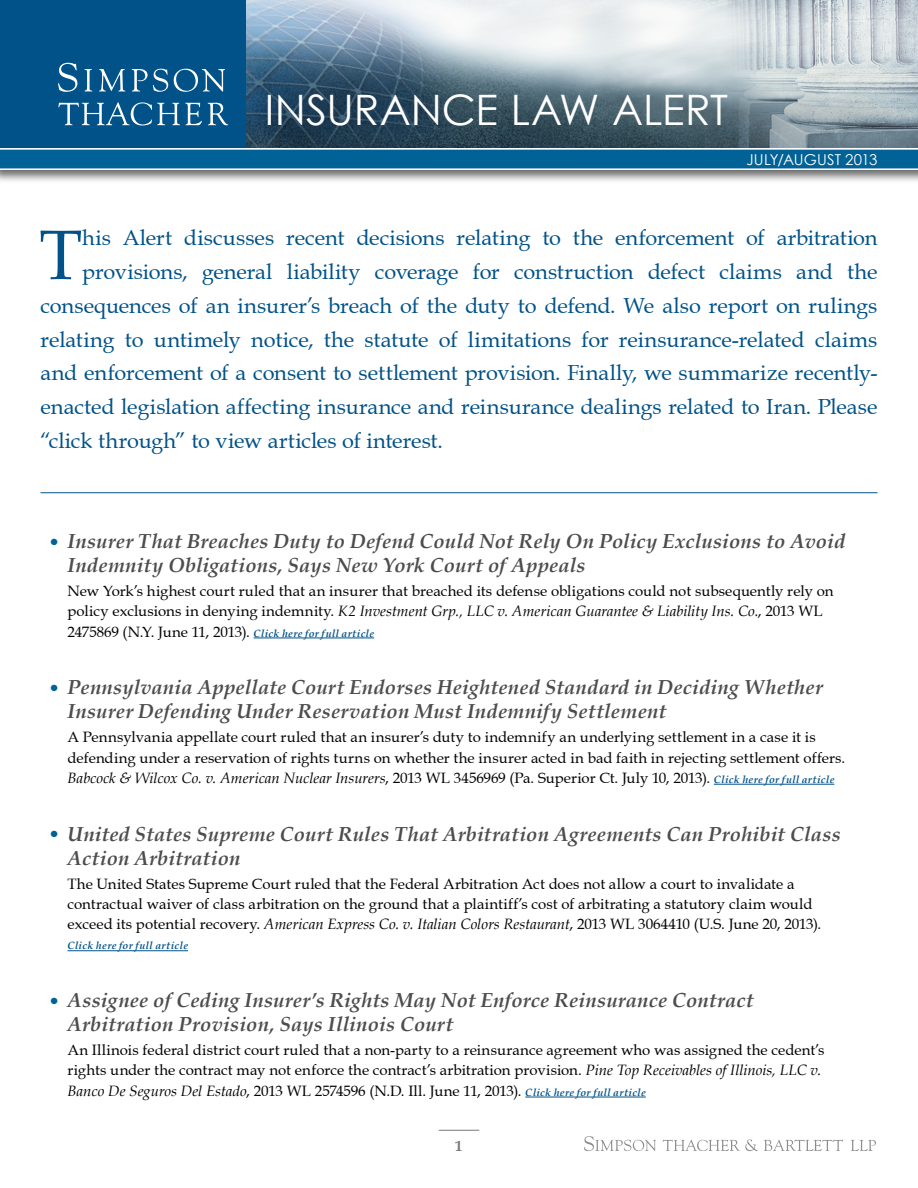
<style>
.page{position:relative;width:918px;height:1188px;background:#fff}
.page>*{position:absolute;margin:0;border:0;box-sizing:border-box;transform-origin:0 0}
.t1{font:70.05px "Book Antiqua";color:#005288}
.t2{font:42px "Century Gothic";color:#fff}
.t3{font:21.75px "Book Antiqua";color:#005288}
.t4{font:italic 700 20.25px/24px "Book Antiqua";letter-spacing:.01em;color:#4d4d4f}
.t5{font:15px/20.2px "Book Antiqua";letter-spacing:.005em;color:#000}
.t6{font:15px "Century Gothic";letter-spacing:.01em;color:#fff}
.t7{font:700 15px "Book Antiqua";color:#77787b}
.t8{font:italic 700 10.5px "Book Antiqua";letter-spacing:.03em;color:#005288}
.s1{font-size:22.5px;color:#006296}
.s2{font-style:italic}
.s3{font-weight:700;font-style:italic;font-size:10.5px;color:#005288}
</style>
<div class="page">
<img style="left:247px;top:0;width:671px;height:145px">
<div style="left:0;top:0;width:246px;height:148px;background:#005288"></div>
<div style="left:0;top:145px;width:918px;height:39px;background:#000;opacity:.6"></div>
<svg style="left:0;top:148px;width:918px;height:22px;background:#2478a4"></svg>
<svg style="left:584px;top:1136px;width:72px;height:15px"></svg>
<svg style="left:663px;top:1139px;width:95px;height:12px"></svg>
<svg style="left:764px;top:1140px;width:79px;height:11px"></svg>
<svg style="left:851px;top:1140px;width:25px;height:11px"></svg>
<svg style="left:58px;top:63px;width:170px;height:63px"></svg>
<hr style="left:40px;top:492px;width:838px;height:1px;background:#005288">
<hr style="left:439px;top:1130px;width:40px;height:1px;background:#77787b">
<hr style="left:254px;top:638px;width:120px;height:1px;background:#005288">
<hr style="left:714px;top:784px;width:120px;height:1px;background:#005288">
<hr style="left:68px;top:950px;width:120px;height:1px;background:#005288">
<hr style="left:525px;top:1097px;width:121px;height:1px;background:#005288">
<h2 class="t2" style="left:265px;top:81px;width:465px">INSURANCE LAW ALERT</h2>
<p class="t6" style="left:746px;top:149px;width:133px">JULY/AUGUST 2013</p>
<h1 class="t1" style="left:39px;top:212px;width:44px">T</h1>
<h3 class="t3" style="left:82px;top:224px;width:797px">his Alert discusses recent decisions relating to the enforcement of arbitration</h3>
<h3 class="t3" style="left:82px;top:258px;width:797px">provisions, general liability coverage for construction defect claims and the</h3>
<h3 class="t3" style="left:41px;top:292px;width:839px">consequences of an insurer’s breach of the duty to defend. We also report on rulings</h3>
<h3 class="t3" style="left:41px;top:326px;width:839px">relating to untimely notice, the statute of limitations for reinsurance-related claims</h3>
<h3 class="t3" style="left:41px;top:359px;width:839px">and enforcement of a consent to settlement provision. Finally, we summarize recently-</h3>
<h3 class="t3" style="left:41px;top:393px;width:839px">enacted legislation affecting insurance and reinsurance dealings related to Iran. Please</h3>
<h3 class="t3" style="left:41px;top:427px;width:404px">“click through” to view articles of interest.</h3>
<h3 class="t4" style="left:68px;top:529px;width:779px;text-indent:-20px"><span class="s1">•</span> Insurer That Breaches Duty to Defend Could Not Rely On Policy Exclusions to Avoid<br>Indemnity Obligations, Says New York Court of Appeals</h3>
<p class="t5" style="left:68px;top:581px;width:768px">New York’s highest court ruled that an insurer that breached its defense obligations could not subsequently rely on policy exclusions in denying indemnity. <span class="s2">K2 Investment Grp., LLC v. American Guarantee &amp; Liability Ins. Co.</span>, 2013 WL<br>2475869 (N.Y. June 11, 2013). <span class="s3">Click here for full article</span></p>
<h3 class="t4" style="left:68px;top:675px;width:757px;text-indent:-20px"><span class="s1">•</span> Pennsylvania Appellate Court Endorses Heightened Standard in Deciding Whether<br>Insurer Defending Under Reservation Must Indemnify Settlement</h3>
<p class="t5" style="left:68px;top:727px;width:779px">A Pennsylvania appellate court ruled that an insurer’s duty to indemnify an underlying settlement in a case it is defending under a reservation of rights turns on whether the insurer acted in bad faith in rejecting settlement offers.<br><span class="s2">Babcock &amp; Wilcox Co. v. American Nuclear Insurers</span>, 2013 WL 3456969 (Pa. Superior Ct. July 10, 2013). <span class="s3">Click here for full article</span></p>
<h3 class="t4" style="left:68px;top:822px;width:775px;text-indent:-20px"><span class="s1">•</span> United States Supreme Court Rules That Arbitration Agreements Can Prohibit Class<br>Action Arbitration</h3>
<p class="t5" style="left:68px;top:873px;width:755px">The United States Supreme Court ruled that the Federal Arbitration Act does not allow a court to invalidate a contractual waiver of class arbitration on the ground that a plaintiff’s cost of arbitrating a statutory claim would exceed its potential recovery. <span class="s2">American Express Co. v. Italian Colors Restaurant</span>, 2013 WL 3064410 (U.S. June 20, 2013).</p>
<p class="t8" style="left:68px;top:939px;width:122px">Click here for full article</p>
<h3 class="t4" style="left:68px;top:988px;width:688px;text-indent:-20px"><span class="s1">•</span> Assignee of Ceding Insurer’s Rights May Not Enforce Reinsurance Contract<br>Arbitration Provision, Says Illinois Court</h3>
<p class="t5" style="left:68px;top:1040px;width:759px">An Illinois federal district court ruled that a non-party to a reinsurance agreement who was assigned the cedent’s rights under the contract may not enforce the contract’s arbitration provision. <span class="s2">Pine Top Receivables of Illinois, LLC v.<br>Banco De Seguros Del Estado</span>, 2013 WL 2574596 (N.D. Ill. June 11, 2013). <span class="s3">Click here for full article</span></p>
<p class="t7" style="left:455px;top:1136px;width:9px">1</p>
</div>
